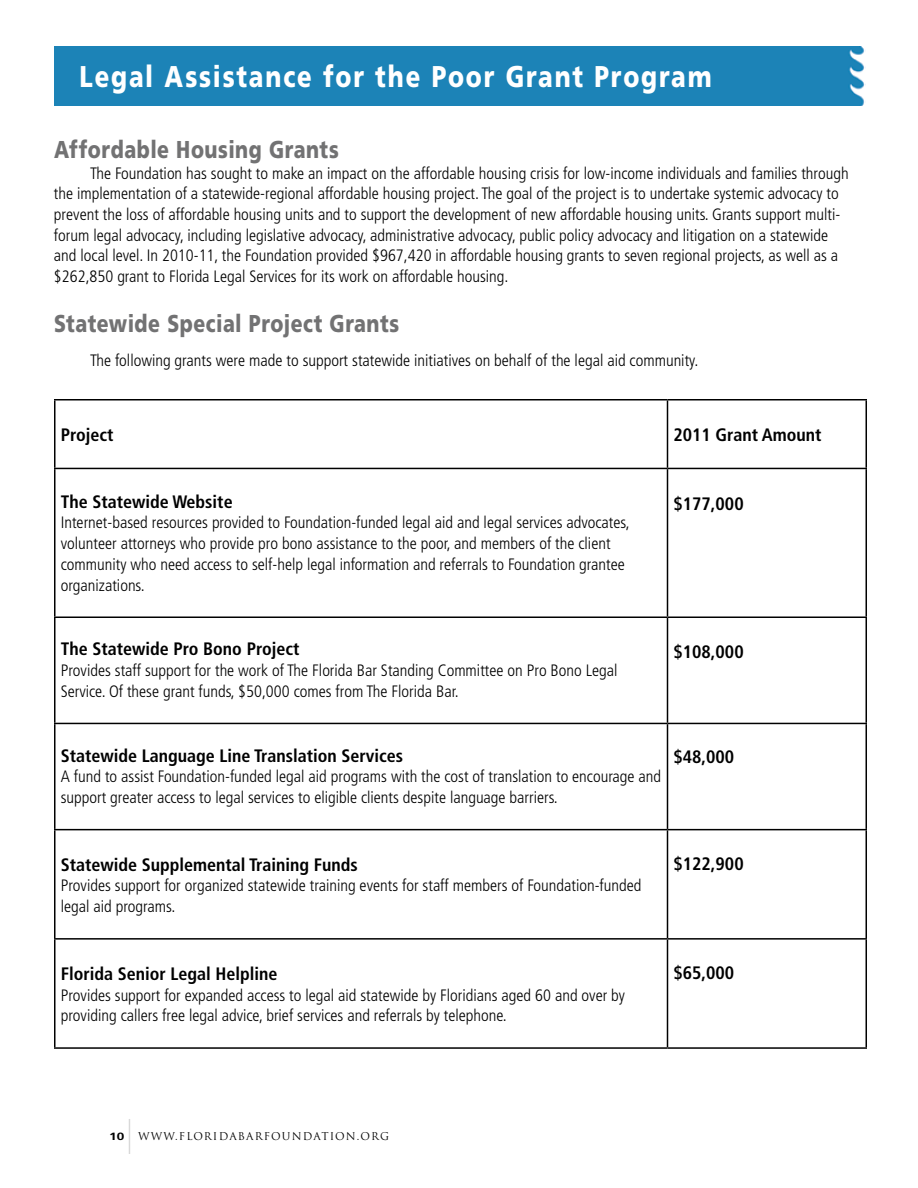
<style>
.page{position:relative;width:918px;height:1188px;background:#fff}
.page>*{position:absolute;margin:0;border:0;box-sizing:border-box;transform-origin:0 0}
.t1{font:900 30px "Frutiger LT Std";letter-spacing:.075em;color:#fff;scale:.8 1}
.t2{font:900 24.3px "Frutiger LT Std";letter-spacing:.025em;color:#727273;scale:.8 1}
.t3{font:700 condensed 18px "Frutiger LT Std";color:#000}
.t4{font:300 condensed 16.5px/20.7px "Frutiger LT Std";color:#000}
.t5{font:10.5px "Trajan Pro";color:#000}
.t6{font:700 10.5px "Frutiger LT Std";color:#000;scale:1.3 1}
</style>
<div class="page">
<hr style="left:129px;top:1119px;width:1px;height:35px;background:#000">
<div style="left:54px;top:47px;width:811px;height:59px;background:#1c83b7"></div>
<hr style="left:54px;top:399px;width:614px;height:1px;background:#000">
<hr style="left:54px;top:400px;width:2px;height:68px;background:#000">
<hr style="left:668px;top:399px;width:199px;height:1px;background:#000">
<hr style="left:667px;top:400px;width:1px;height:68px;background:#000">
<hr style="left:866px;top:400px;width:1px;height:68px;background:#000">
<hr style="left:54px;top:468px;width:614px;height:1px;background:#000">
<hr style="left:54px;top:469px;width:2px;height:147px;background:#000">
<hr style="left:668px;top:468px;width:199px;height:1px;background:#000">
<hr style="left:667px;top:469px;width:1px;height:147px;background:#000">
<hr style="left:866px;top:469px;width:1px;height:147px;background:#000">
<hr style="left:54px;top:616px;width:614px;height:2px;background:#000">
<hr style="left:54px;top:618px;width:2px;height:105px;background:#000">
<hr style="left:668px;top:616px;width:199px;height:2px;background:#000">
<hr style="left:667px;top:618px;width:1px;height:105px;background:#000">
<hr style="left:866px;top:618px;width:1px;height:105px;background:#000">
<hr style="left:54px;top:723px;width:614px;height:1px;background:#000">
<hr style="left:54px;top:724px;width:2px;height:105px;background:#000">
<hr style="left:668px;top:723px;width:199px;height:1px;background:#000">
<hr style="left:667px;top:724px;width:1px;height:105px;background:#000">
<hr style="left:866px;top:724px;width:1px;height:105px;background:#000">
<hr style="left:54px;top:829px;width:614px;height:1px;background:#000">
<hr style="left:54px;top:830px;width:2px;height:108px;background:#000">
<hr style="left:668px;top:829px;width:199px;height:1px;background:#000">
<hr style="left:667px;top:830px;width:1px;height:108px;background:#000">
<hr style="left:866px;top:830px;width:1px;height:108px;background:#000">
<hr style="left:54px;top:938px;width:614px;height:2px;background:#000">
<hr style="left:54px;top:940px;width:2px;height:107px;background:#000">
<hr style="left:668px;top:938px;width:199px;height:2px;background:#000">
<hr style="left:667px;top:940px;width:1px;height:107px;background:#000">
<hr style="left:866px;top:940px;width:1px;height:107px;background:#000">
<hr style="left:54px;top:1047px;width:614px;height:2px;background:#000">
<hr style="left:668px;top:1047px;width:199px;height:2px;background:#000">
<h1 class="t1" style="left:80px;top:58px;width:792px">Legal Assistance for the Poor Grant Program</h1>
<h2 class="t2" style="left:54px;top:135px;width:357px">Affordable Housing Grants</h2>
<p class="t4" style="left:54px;top:163px;width:796px;text-indent:36px">The Foundation has sought to make an impact on the affordable housing crisis for low-income individuals and families through the implementation of a statewide-regional affordable housing project. The goal of the project is to undertake systemic advocacy to prevent the loss of affordable housing units and to support the development of new affordable housing units. Grants support multi&shy;forum legal advocacy, including legislative advocacy, administrative advocacy, public policy advocacy and litigation on a statewide and local level. In 2010-11, the Foundation provided $967,420 in affordable housing grants to seven regional projects, as well as a $262,850 grant to Florida Legal Services for its work on affordable housing.</p>
<h2 class="t2" style="left:54px;top:309px;width:433px">Statewide Special Project Grants</h2>
<p class="t4" style="left:90px;top:351px;width:610px">The following grants were made to support statewide initiatives on behalf of the legal aid community.</p>
<p class="t3" style="left:61px;top:424px;width:54px">Project</p>
<p class="t3" style="left:674px;top:424px;width:149px">2011 Grant Amount</p>
<p class="t3" style="left:61px;top:491px;width:173px">The Statewide Website</p>
<p class="t4" style="left:61px;top:513px;width:570px">Internet-based resources provided to Foundation-funded legal aid and legal services advocates, volunteer attorneys who provide pro bono assistance to the poor, and members of the client community who need access to self-help legal information and referrals to Foundation grantee organizations.</p>
<p class="t3" style="left:61px;top:638px;width:240px">The Statewide Pro Bono Project</p>
<p class="t4" style="left:61px;top:660px;width:558px">Provides staff support for the work of The Florida Bar Standing Committee on Pro Bono Legal<br>Service. Of these grant funds, $50,000 comes from The Florida Bar.</p>
<p class="t3" style="left:674px;top:493px;width:72px">$177,000</p>
<p class="t3" style="left:674px;top:641px;width:72px">$108,000</p>
<p class="t3" style="left:61px;top:745px;width:344px">Statewide Language Line Translation Services</p>
<p class="t4" style="left:61px;top:766px;width:602px">A fund to assist Foundation-funded legal aid programs with the cost of translation to encourage and support greater access to legal services to eligible clients despite language barriers.</p>
<p class="t3" style="left:674px;top:747px;width:62px">$48,000</p>
<p class="t3" style="left:61px;top:854px;width:299px">Statewide Supplemental Training Funds</p>
<p class="t4" style="left:61px;top:876px;width:582px">Provides support for organized statewide training events for staff members of Foundation-funded legal aid programs.</p>
<p class="t3" style="left:61px;top:963px;width:218px">Florida Senior Legal Helpline</p>
<p class="t4" style="left:61px;top:985px;width:566px">Provides support for expanded access to legal aid statewide by Floridians aged 60 and over by providing callers free legal advice, brief services and referrals by telephone.</p>
<p class="t3" style="left:674px;top:853px;width:72px">$122,900</p>
<p class="t3" style="left:674px;top:962px;width:62px">$65,000</p>
<p class="t6" style="left:109px;top:1130px;width:13px">10</p>
<p class="t5" style="left:138px;top:1130px;width:51px">WWW.FLORIDABARFOUNDATION</p>
<p class="t5" style="left:357px;top:1130px;width:34px">.ORG</p>
</div>
